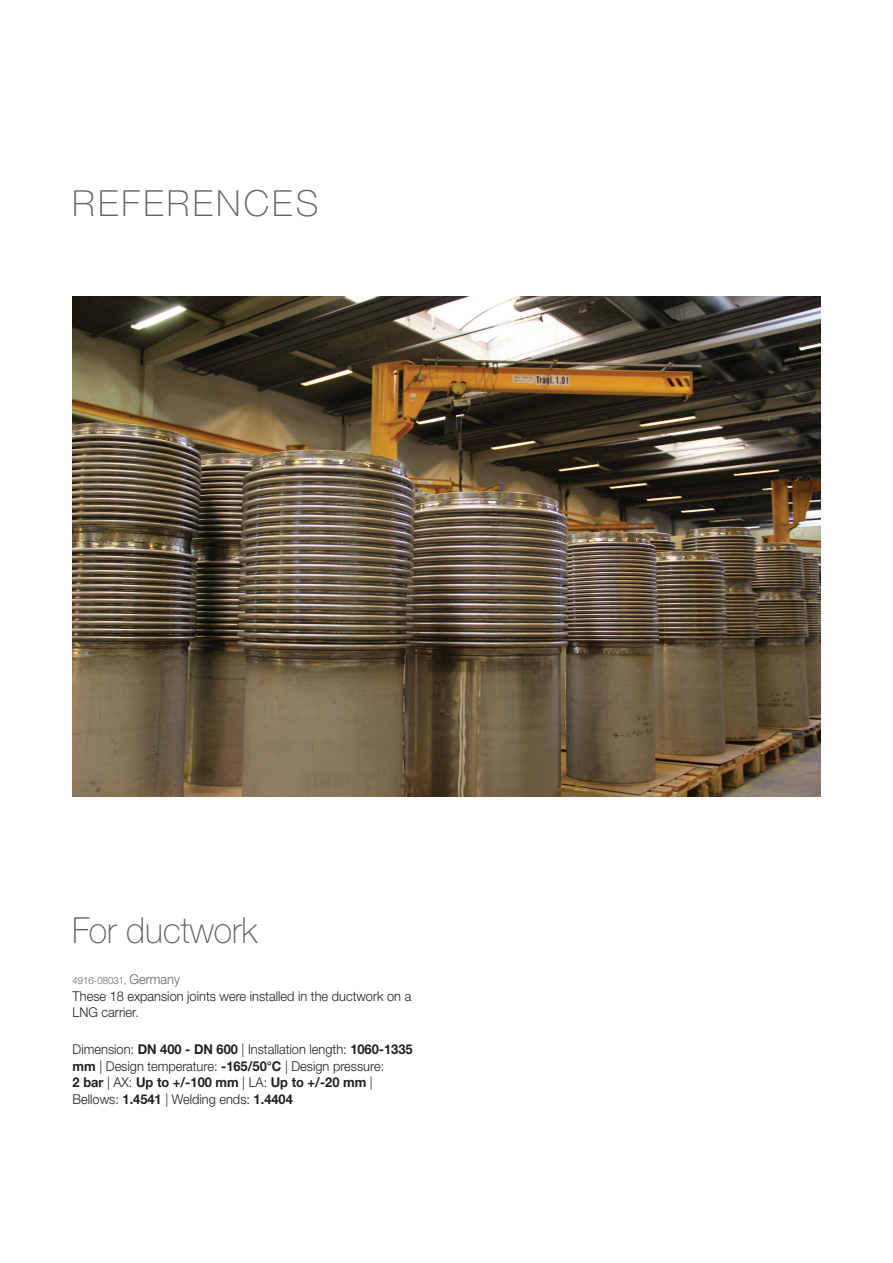
<style>
.page{position:relative;width:893px;height:1263px;background:#fff}
.page>*{position:absolute;margin:0;border:0;box-sizing:border-box;transform-origin:0 0}
.t1{font:100 36px "Helvetica Neue LTW1 G";color:#636366;scale:.95 1}
.t2{font:100 36px "Helvetica Neue LTW1 G";letter-spacing:.09em;color:#636366}
.t3{font:300 13.5px/16.5px "Helvetica Neue LTW1 G";color:#231f20;scale:.95 1}
.t4{font:300 10.05px "Helvetica Neue LTW1 G";color:#636366;scale:.95 1}
.s1{font-size:13.5px}
.s2{font-weight:700}
</style>
<div class="page">
<img style="left:73px;top:297px;width:748px;height:500px">
<h1 class="t2" style="left:72px;top:182px;width:248px">REFERENCES</h1>
<h1 class="t1" style="left:72px;top:909px;width:196px">For ductwork</h1>
<p class="t4" style="left:73px;top:974px;width:114px">4916-08031, <span class="s1">Germany</span></p>
<p class="t3" style="left:73px;top:987px;width:358px">These 18 expansion joints were installed in the ductwork on a<br>LNG carrier.</p>
<p class="t3" style="left:73px;top:1041px;width:359px">Dimension: <span class="s2">DN 400 - DN 600</span> | Installation length: <span class="s2">1060-1335 mm</span> | Design temperature: <span class="s2">-165/50°C</span> | Design pressure:<br><span class="s2">2 bar</span> | AX: <span class="s2">Up to +/-100 mm</span> | LA: <span class="s2">Up to +/-20 mm</span> | Bellows: <span class="s2">1.4541</span> | Welding ends: <span class="s2">1.4404</span></p>
</div>
